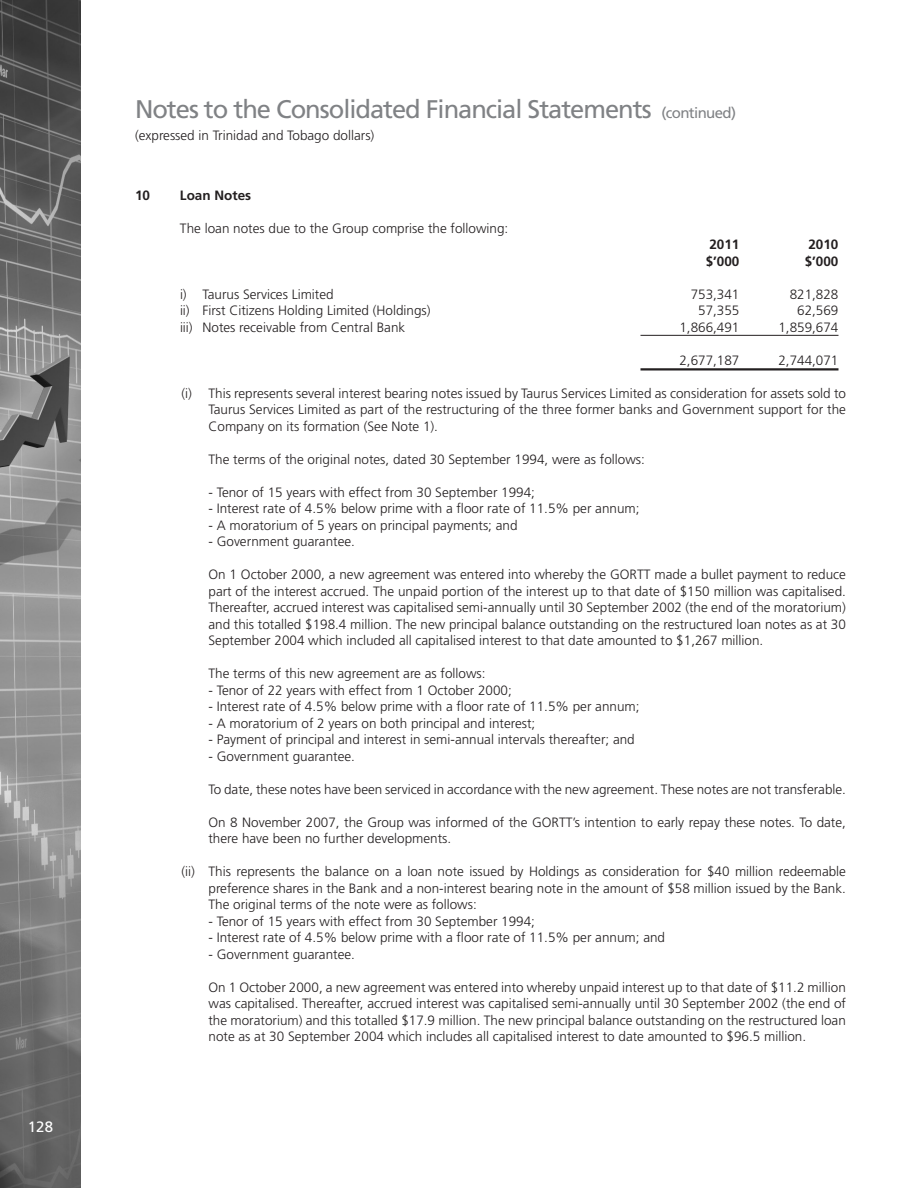
<style>
.page{position:relative;width:918px;height:1188px;background:#fff}
.page>*{position:absolute;margin:0;border:0;box-sizing:border-box;transform-origin:0 0}
.t1{font:25.5px "Frutiger";letter-spacing:-.04em;color:#808285}
.t2{font:15px "Frutiger";color:#fff}
.note__a{font:300 13.5px/16.5px "Frutiger";color:#231f20;text-align:justify}
.Note_2_cols{font:300 13.5px "Frutiger";color:#231f20}
.Notes{font:300 13.5px "Frutiger";color:#231f20}
.Note_2_cols-2{font:700 13.5px "Frutiger";color:#231f20}
.Notes-2{font:700 13.5px "Frutiger";color:#231f20}
.s1{font-size:15px}
</style>
<div class="page">
<img style="left:0;top:0;width:81px;height:1188px">
<hr style="left:640px;top:335px;width:198px;height:1px;background:#231f20">
<hr style="left:640px;top:368px;width:198px;height:3px;background:#231f20">
<p class="t2" style="left:28px;top:1118px;width:27px">128</p>
<h1 class="t1" style="left:135px;top:94px;width:603px">Notes to the Consolidated Financial Statements <span class="s1">(continued)</span></h1>
<p class="note__a" style="left:135px;top:127px;width:241px">(expressed in Trinidad and Tobago dollars)</p>
<p class="Notes-2" style="left:135px;top:187px;width:17px">10</p>
<p class="Notes-2" style="left:180px;top:187px;width:73px">Loan Notes</p>
<p class="Notes" style="left:180px;top:220px;width:330px">The loan notes due to the Group comprise the following:</p>
<p class="Note_2_cols-2" style="left:709px;top:236px;width:32px">2011</p>
<p class="Note_2_cols-2" style="left:808px;top:236px;width:32px">2010</p>
<p class="Note_2_cols-2" style="left:706px;top:253px;width:35px">$’000</p>
<p class="Note_2_cols-2" style="left:805px;top:253px;width:35px">$’000</p>
<p class="Note_2_cols" style="left:180px;top:286px;width:155px">i) Taurus Services Limited</p>
<p class="Note_2_cols" style="left:691px;top:286px;width:50px">753,341</p>
<p class="Note_2_cols" style="left:790px;top:286px;width:50px">821,828</p>
<p class="Note_2_cols" style="left:180px;top:303px;width:252px">ii) First Citizens Holding Limited (Holdings)</p>
<p class="Note_2_cols" style="left:698px;top:303px;width:43px">57,355</p>
<p class="Note_2_cols" style="left:797px;top:303px;width:43px">62,569</p>
<p class="Note_2_cols" style="left:180px;top:319px;width:227px">iii) Notes receivable from Central Bank</p>
<p class="Note_2_cols" style="left:679px;top:319px;width:62px">1,866,491</p>
<p class="Note_2_cols" style="left:778px;top:319px;width:62px">1,859,674</p>
<p class="Note_2_cols" style="left:679px;top:352px;width:62px">2,677,187</p>
<p class="Note_2_cols" style="left:778px;top:352px;width:62px">2,744,071</p>
<p class="note__a" style="left:208px;top:385px;width:639px;text-indent:-27px">(i) This represents several interest bearing notes issued by Taurus Services Limited as consideration for assets sold to Taurus Services Limited as part of the restructuring of the three former banks and Government support for the Company on its formation (See Note 1).</p>
<p class="note__a" style="left:208px;top:451px;width:438px">The terms of the original notes, dated 30 September 1994, were as follows:</p>
<p class="note__a" style="left:208px;top:484px;width:328px">- Tenor of 15 years with effect from 30 September 1994;</p>
<p class="note__a" style="left:208px;top:500px;width:433px">- Interest rate of 4.5% below prime with a floor rate of 11.5% per annum;</p>
<p class="note__a" style="left:208px;top:517px;width:311px">- A moratorium of 5 years on principal payments; and</p>
<p class="note__a" style="left:208px;top:533px;width:148px">- Government guarantee.</p>
<p class="note__a" style="left:208px;top:566px;width:639px">On 1 October 2000, a new agreement was entered into whereby the GORTT made a bullet payment to reduce part of the interest accrued. The unpaid portion of the interest up to that date of $150 million was capitalised.<br>Thereafter, accrued interest was capitalised semi-annually until 30 September 2002 (the end of the moratorium) and this totalled $198.4 million. The new principal balance outstanding on the restructured loan notes as at 30<br>September 2004 which included all capitalised interest to that date amounted to $1,267 million.</p>
<p class="note__a" style="left:208px;top:665px;width:279px">The terms of this new agreement are as follows:</p>
<p class="note__a" style="left:208px;top:682px;width:305px">- Tenor of 22 years with effect from 1 October 2000;</p>
<p class="note__a" style="left:208px;top:698px;width:433px">- Interest rate of 4.5% below prime with a floor rate of 11.5% per annum;</p>
<p class="note__a" style="left:208px;top:715px;width:328px">- A moratorium of 2 years on both principal and interest;</p>
<p class="note__a" style="left:208px;top:731px;width:428px">- Payment of principal and interest in semi-annual intervals thereafter; and</p>
<p class="note__a" style="left:208px;top:748px;width:148px">- Government guarantee.</p>
<p class="note__a" style="left:208px;top:781px;width:639px">To date, these notes have been serviced in accordance with the new agreement. These notes are not transferable.</p>
<p class="note__a" style="left:208px;top:814px;width:639px">On 8 November 2007, the Group was informed of the GORTT’s intention to early repay these notes. To date, there have been no further developments.</p>
<p class="note__a" style="left:208px;top:863px;width:639px;text-indent:-27px">(ii) This represents the balance on a loan note issued by Holdings as consideration for $40 million redeemable preference shares in the Bank and a non-interest bearing note in the amount of $58 million issued by the Bank.<br>The original terms of the note were as follows:</p>
<p class="note__a" style="left:208px;top:913px;width:328px">- Tenor of 15 years with effect from 30 September 1994;</p>
<p class="note__a" style="left:208px;top:929px;width:458px">- Interest rate of 4.5% below prime with a floor rate of 11.5% per annum; and</p>
<p class="note__a" style="left:208px;top:946px;width:148px">- Government guarantee.</p>
<p class="note__a" style="left:208px;top:979px;width:639px">On 1 October 2000, a new agreement was entered into whereby unpaid interest up to that date of $11.2 million was capitalised. Thereafter, accrued interest was capitalised semi-annually until 30 September 2002 (the end of the moratorium) and this totalled $17.9 million. The new principal balance outstanding on the restructured loan note as at 30 September 2004 which includes all capitalised interest to date amounted to $96.5 million.</p>
</div>
